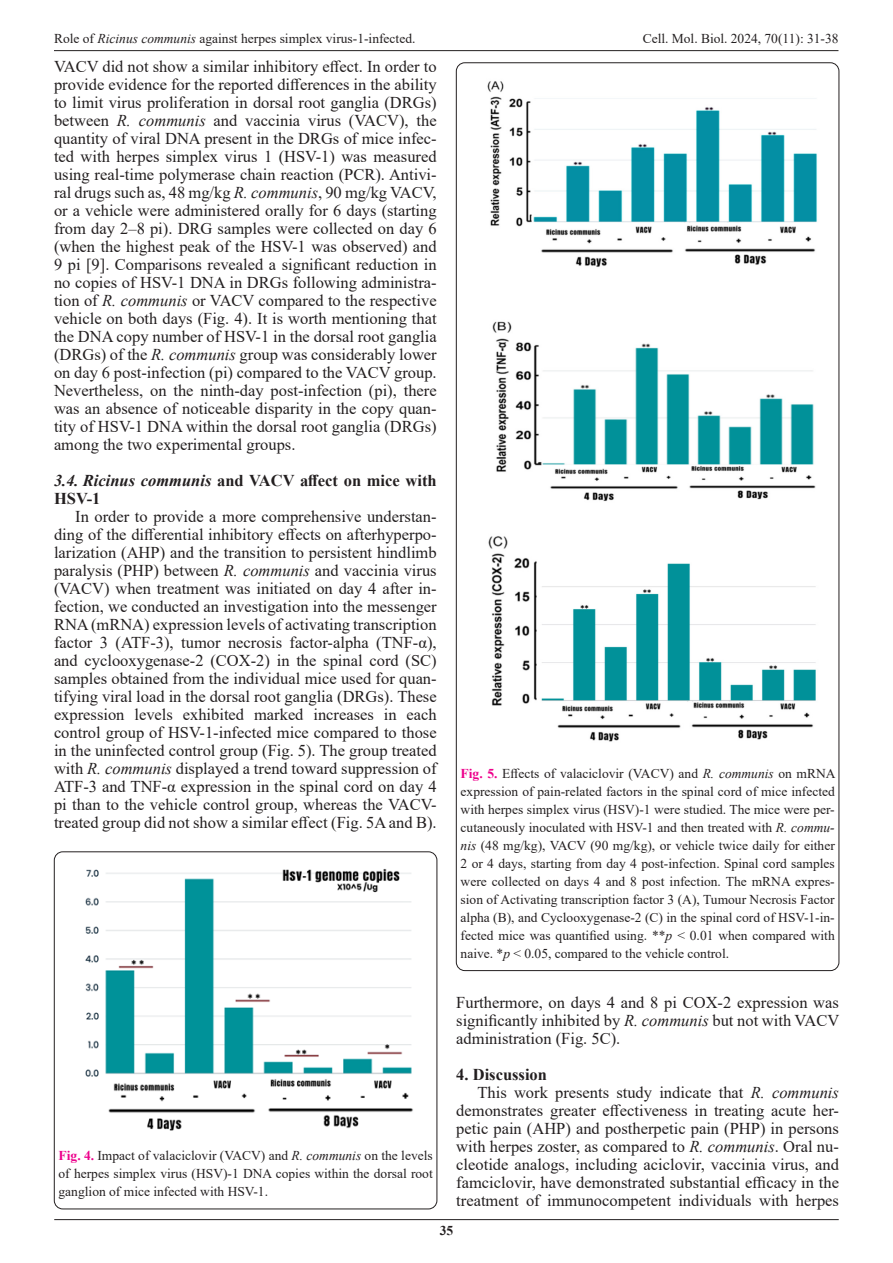
<style>
.page{position:relative;width:893px;height:1263px;background:#fff}
.page>*{position:absolute;margin:0;border:0;box-sizing:border-box;transform-origin:0 0}
.Normal__Web{font:16.5px/18px "Times New Roman";color:#231f20;text-align:justify}
.t1{font:700 16.5px/18px "Times New Roman";color:#231f20}
.t2{font:13.5px/18px "Times New Roman";color:#231f20;text-align:justify}
.t3{font:700 13.5px "Times New Roman";color:#231f20}
.s1{font-style:italic}
.s2{font-weight:700;color:#ed028c}
</style>
<div class="page">
<hr style="left:54px;top:50px;width:784px;height:1px;background:#231f20">
<hr style="left:54px;top:1219px;width:785px;height:1px;background:#231f20">
<div style="left:54px;top:852px;width:383px;height:357px;border:1px solid #231f20;border-radius:9px"></div>
<img style="left:85px;top:868px;width:328px;height:263px">
<img style="left:487px;top:81px;width:330px;height:186px">
<img style="left:492px;top:321px;width:324px;height:180px">
<img style="left:488px;top:536px;width:328px;height:206px">
<p class="t2" style="left:54px;top:29px;width:363px">Role of <span class="s1">Ricinus communis</span> against herpes simplex virus-1-infected.</p>
<p class="t2" style="left:643px;top:29px;width:197px">Cell. Mol. Biol. 2024, 70(11): 31-38</p>
<p class="Normal__Web" style="left:54px;top:57px;width:384px">VACV did not show a similar inhibitory effect. In order to provide evidence for the reported differences in the ability to limit virus proliferation in dorsal root ganglia (DRGs) between <span class="s1">R. communis</span> and vaccinia virus (VACV), the quantity of viral DNA present in the DRGs of mice infec&shy;ted with herpes simplex virus 1 (HSV-1) was measured using real-time polymerase chain reaction (PCR). Antivi&shy;ral drugs such as, 48 mg/kg <span class="s1">R. communis</span>, 90 mg/kg VACV, or a vehicle were administered orally for 6 days (starting from day 2–8 pi). DRG samples were collected on day 6 (when the highest peak of the HSV-1 was observed) and 9 pi [9]. Comparisons revealed a significant reduction in no copies of HSV-1 DNA in DRGs following administra&shy;tion of <span class="s1">R. communis</span> or VACV compared to the respective vehicle on both days (Fig. 4). It is worth mentioning that the DNA copy number of HSV-1 in the dorsal root ganglia (DRGs) of the <span class="s1">R. communis</span> group was considerably lower on day 6 post-infection (pi) compared to the VACV group.<br>Nevertheless, on the ninth-day post-infection (pi), there was an absence of noticeable disparity in the copy quan&shy;tity of HSV-1 DNA within the dorsal root ganglia (DRGs) among the two experimental groups.</p>
<p class="t1" style="left:54px;top:471px;width:384px"><span class="s1">3.4. Ricinus communis</span> and VACV affect on mice with<br>HSV-1</p>
<p class="Normal__Web" style="left:54px;top:507px;width:384px;text-indent:21px">In order to provide a more comprehensive understan&shy;ding of the differential inhibitory effects on afterhyperpo&shy;larization (AHP) and the transition to persistent hindlimb paralysis (PHP) between <span class="s1">R. communis</span> and vaccinia virus (VACV) when treatment was initiated on day 4 after in&shy;fection, we conducted an investigation into the messenger RNA (mRNA) expression levels of activating transcription factor 3 (ATF-3), tumor necrosis factor-alpha (TNF-α), and cyclooxygenase-2 (COX-2) in the spinal cord (SC) samples obtained from the individual mice used for quan&shy;tifying viral load in the dorsal root ganglia (DRGs). These expression levels exhibited marked increases in each control group of HSV-1-infected mice compared to those in the uninfected control group (Fig. 5). The group treated with <span class="s1">R. communis</span> displayed a trend toward suppression of ATF-3 and TNF-α expression in the spinal cord on day 4 pi than to the vehicle control group, whereas the VACV&shy;treated group did not show a similar effect (Fig. 5A and B).</p>
<p class="t2" style="left:461px;top:764px;width:376px"><span class="s2">Fig. 5.</span> Effects of valaciclovir (VACV) and <span class="s1">R. communis</span> on mRNA expression of pain-related factors in the spinal cord of mice infected with herpes simplex virus (HSV)-1 were studied. The mice were per&shy;cutaneously inoculated with HSV-1 and then treated with <span class="s1">R. commu&shy;nis</span> (48 mg/kg), VACV (90 mg/kg), or vehicle twice daily for either 2 or 4 days, starting from day 4 post-infection. Spinal cord samples were collected on days 4 and 8 post infection. The mRNA expres&shy;sion of Activating transcription factor 3 (A), Tumour Necrosis Factor alpha (B), and Cyclooxygenase-2 (C) in the spinal cord of HSV-1-in&shy;fected mice was quantified using. **<span class="s1">p</span> &lt; 0.01 when compared with naive. *<span class="s1">p</span> &lt; 0.05, compared to the vehicle control.</p>
<p class="t2" style="left:59px;top:1146px;width:376px"><span class="s2">Fig. 4.</span> Impact of valaciclovir (VACV) and <span class="s1">R. communis</span> on the levels of herpes simplex virus (HSV)-1 DNA copies within the dorsal root ganglion of mice infected with HSV-1.</p>
<p class="Normal__Web" style="left:456px;top:993px;width:384px">Furthermore, on days 4 and 8 pi COX-2 expression was significantly inhibited by <span class="s1">R. communis</span> but not with VACV administration (Fig. 5C).</p>
<p class="t1" style="left:456px;top:1065px;width:92px">4. Discussion</p>
<p class="Normal__Web" style="left:456px;top:1083px;width:384px;text-indent:21px">This work presents study indicate that <span class="s1">R. communis </span>demonstrates greater effectiveness in treating acute her&shy;petic pain (AHP) and postherpetic pain (PHP) in persons with herpes zoster, as compared to <span class="s1">R. communis</span>. Oral nu&shy;cleotide analogs, including aciclovir, vaccinia virus, and famciclovir, have demonstrated substantial efficacy in the treatment of immunocompetent individuals with herpes</p>
<p class="t3" style="left:440px;top:1220px;width:15px">35</p>
</div>
